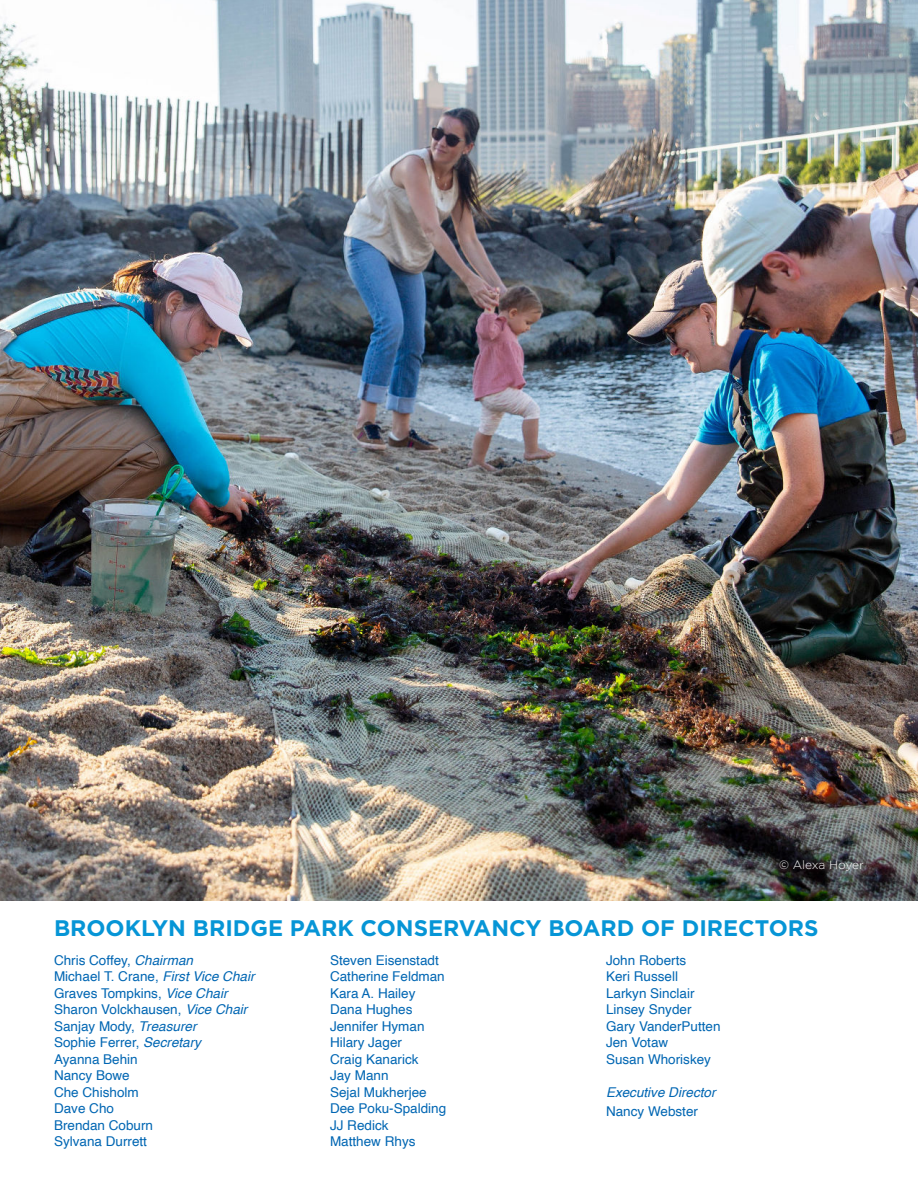
<style>
.page{position:relative;width:918px;height:1188px;background:#fff}
.page>*{position:absolute;margin:0;border:0;box-sizing:border-box;transform-origin:0 0}
.t1{font:700 22.5px "Gotham";color:#0695d6}
.t2{font:13.5px/16.5px "Helvetica";color:#0166b3}
.t3{font:italic 13.5px "Helvetica";color:#0166b3}
.t4{font:300 12px "Gotham";letter-spacing:-.01em;color:#fff}
.s1{font-style:italic}
</style>
<div class="page">
<img style="left:0;top:0;width:918px;height:901px">
<p class="t4" style="left:779px;top:860px;width:86px">© Alexa Hoyer</p>
<h1 class="t1" style="left:54px;top:918px;width:766px">BROOKLYN BRIDGE PARK CONSERVANCY BOARD OF DIRECTORS</h1>
<p class="t2" style="left:54px;top:953px;width:202px">Chris Coffey, <span class="s1">Chairman<br></span>Michael T. Crane, <span class="s1">First Vice Chair<br></span>Graves Tompkins, <span class="s1">Vice Chair<br></span>Sharon Volckhausen, <span class="s1">Vice Chair<br></span>Sanjay Mody, <span class="s1">Treasurer<br></span>Sophie Ferrer, <span class="s1">Secretary<br></span>Ayanna Behin<br>Nancy Bowe<br>Che Chisholm<br>Dave Cho<br>Brendan Coburn<br>Sylvana Durrett</p>
<p class="t2" style="left:330px;top:953px;width:118px">Steven Eisenstadt<br>Catherine Feldman<br>Kara A. Hailey<br>Dana Hughes<br>Jennifer Hyman<br>Hilary Jager<br>Craig Kanarick<br>Jay Mann<br>Sejal Mukherjee<br>Dee Poku-Spalding<br>JJ Redick<br>Matthew Rhys</p>
<p class="t2" style="left:606px;top:953px;width:116px">John Roberts<br>Keri Russell<br>Larkyn Sinclair<br>Linsey Snyder<br>Gary VanderPutten<br>Jen Votaw<br>Susan Whoriskey</p>
<p class="t3" style="left:606px;top:1087px;width:111px">Executive Director</p>
<p class="t2" style="left:606px;top:1105px;width:94px">Nancy Webster</p>
</div>
